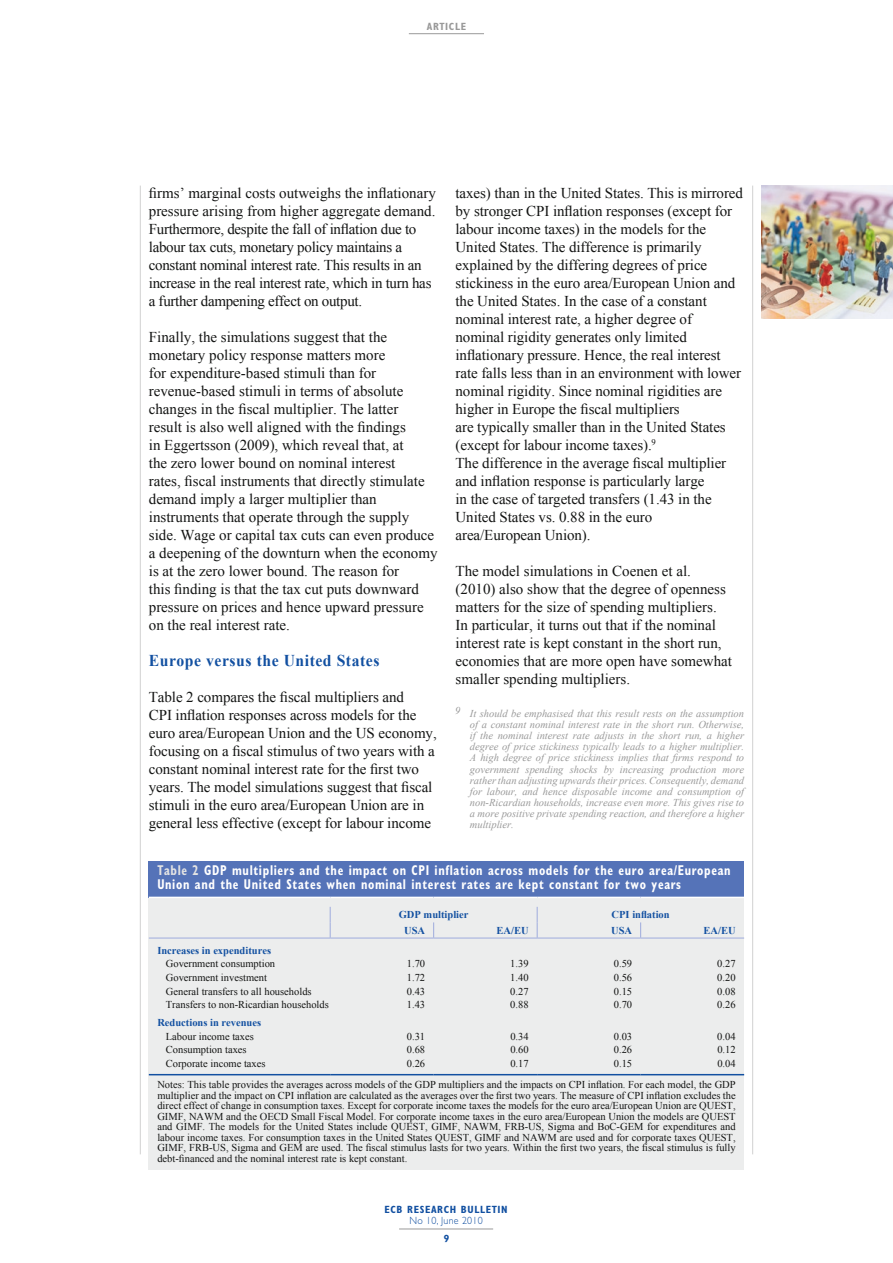
<style>
.page{position:relative;width:893px;height:1263px;background:#fff}
.page>*{position:absolute;margin:0;border:0;box-sizing:border-box;transform-origin:0 0}
.t1{font:700 16.5px "Times New Roman WGL";letter-spacing:.035em;color:#1250a1;scale:.95 1}
.t2{font:15px/18px "Times New Roman WGL";letter-spacing:-.005em;color:#131413}
.t3{font:700 condensed 14.25px/13.5px "Gill Sans Myriad";letter-spacing:.055em;color:#fff;scale:.85 1}
.t4{font:700 condensed 14.25px "Gill Sans Myriad";letter-spacing:.055em;color:#e3e3e3;scale:.85 1}
.t5{font:10.5px/10.5px "Times New Roman WGL";color:#131413;text-align:right}
.t6{font:italic 10.5px/11.1px "Times New Roman WGL";color:#999;text-align:justify}
.t7{font:700 10.5px "Times New Roman WGL";color:#1250a1}
.t8{font:700 condensed 10.5px "Gill Sans Myriad";letter-spacing:.06em;color:#1250a1}
.t9{font:300 10.5px "Gill Sans";letter-spacing:.03em;color:#1250a1;scale:.95 1}
.t10{font:700 condensed 10.5px "Gill Sans Myriad";color:#999}
.s1{color:#fff}
</style>
<div class="page">
<hr style="left:140px;top:186px;width:1px;height:968px;background:#d1d1d1">
<hr style="left:752px;top:186px;width:1px;height:968px;background:#d1d1d1">
<hr style="left:409px;top:33px;width:75px;height:1px;background:#999">
<hr style="left:399px;top:1229px;width:94px;height:1px;background:#999">
<img style="left:761px;top:186px;width:132px;height:133px">
<div style="left:149px;top:861px;width:595px;height:309px;background:#eceded"></div>
<div style="left:149px;top:861px;width:595px;height:36px;background:#5573b8"></div>
<hr style="left:149px;top:897px;width:181px;height:1px;background:#fff">
<hr style="left:330px;top:897px;width:104px;height:1px;background:#fff">
<hr style="left:434px;top:897px;width:103px;height:1px;background:#fff">
<hr style="left:537px;top:897px;width:104px;height:1px;background:#fff">
<hr style="left:641px;top:897px;width:103px;height:1px;background:#fff">
<svg style="left:433px;top:922px;width:1px;height:16px"></svg>
<svg style="left:640px;top:922px;width:1px;height:16px"></svg>
<svg style="left:330px;top:907px;width:1px;height:31px"></svg>
<svg style="left:537px;top:907px;width:1px;height:31px"></svg>
<hr style="left:149px;top:938px;width:181px;height:1px;background:#9eabdd">
<hr style="left:330px;top:938px;width:104px;height:1px;background:#9eabdd">
<hr style="left:434px;top:938px;width:103px;height:1px;background:#9eabdd">
<hr style="left:537px;top:938px;width:104px;height:1px;background:#9eabdd">
<hr style="left:641px;top:938px;width:103px;height:1px;background:#9eabdd">
<hr style="left:149px;top:1074px;width:181px;height:1px;background:#1250a1">
<hr style="left:330px;top:1074px;width:104px;height:1px;background:#1250a1">
<hr style="left:434px;top:1074px;width:103px;height:1px;background:#1250a1">
<hr style="left:537px;top:1074px;width:104px;height:1px;background:#1250a1">
<hr style="left:641px;top:1074px;width:103px;height:1px;background:#1250a1">
<p class="t10" style="left:427px;top:20px;width:7px">article</p>
<p class="t2" style="left:149px;top:184px;width:289px">firms’ marginal costs outweighs the inflationary pressure arising from higher aggregate demand.<br>Furthermore, despite the fall of inflation due to labour tax cuts, monetary policy maintains a constant nominal interest rate. This results in an increase in the real interest rate, which in turn has a further dampening effect on output.</p>
<p class="t2" style="left:149px;top:328px;width:290px">Finally, the simulations suggest that the monetary policy response matters more<br>for expenditure-based stimuli than for revenue-based stimuli in terms of absolute changes in the fiscal multiplier. The latter<br>result is also well aligned with the findings<br>in Eggertsson (2009), which reveal that, at<br>the zero lower bound on nominal interest<br>rates, fiscal instruments that directly stimulate demand imply a larger multiplier than instruments that operate through the supply side. Wage or capital tax cuts can even produce a deepening of the downturn when the economy is at the zero lower bound. The reason for<br>this finding is that the tax cut puts downward pressure on prices and hence upward pressure on the real interest rate.</p>
<p class="t1" style="left:149px;top:649px;width:244px">Europe versus the United States</p>
<p class="t2" style="left:149px;top:688px;width:289px">Table 2 compares the fiscal multipliers and<br>CPI inflation responses across models for the euro area/European Union and the US economy, focusing on a fiscal stimulus of two years with a constant nominal interest rate for the first two years. The model simulations suggest that fiscal stimuli in the euro area/European Union are in general less effective (except for labour income</p>
<p class="t2" style="left:455px;top:184px;width:289px">taxes) than in the United States. This is mirrored by stronger CPI inflation responses (except for labour income taxes) in the models for the United States. The difference is primarily explained by the differing degrees of price stickiness in the euro area/European Union and the United States. In the case of a constant nominal interest rate, a higher degree of nominal rigidity generates only limited inflationary pressure. Hence, the real interest rate falls less than in an environment with lower nominal rigidity. Since nominal rigidities are higher in Europe the fiscal multipliers<br>are typically smaller than in the United States (except for labour income taxes).<sup>9<br></sup>The difference in the average fiscal multiplier and inflation response is particularly large<br>in the case of targeted transfers (1.43 in the United States vs. 0.88 in the euro<br>area/European Union).</p>
<p class="t2" style="left:455px;top:562px;width:278px">The model simulations in Coenen et al. (2010) also show that the degree of openness matters for the size of spending multipliers.<br>In particular, it turns out that if the nominal interest rate is kept constant in the short run, economies that are more open have somewhat smaller spending multipliers.</p>
<p class="t6" style="left:470px;top:708px;width:276px">It should be emphasised that this result rests on the assumption</p>
<p class="t6" style="left:455px;top:704px;width:7px">9</p>
<p class="t6" style="left:470px;top:719px;width:276px">of a constant nominal interest rate in the short run. Otherwise, if the nominal interest rate adjusts in the short run, a higher degree of price stickiness typically leads to a higher multiplier.<br>A high degree of price stickiness implies that firms respond to government spending shocks by increasing production more rather than adjusting upwards their prices. Consequently, demand for labour, and hence disposable income and consumption of non-Ricardian households, increase even more. This gives rise to a more positive private spending reaction, and therefore a higher multiplier.</p>
<p class="t4" style="left:157px;top:862px;width:65px">Table 2 <span class="s1">GDP</span></p>
<p class="t3" style="left:157px;top:864px;width:676px;text-indent:75px">multipliers and the impact on CPI inflation across models for the euro area/European<br>Union and the United States when nominal interest rates are kept constant for two years</p>
<p class="t7" style="left:399px;top:907px;width:71px">GDP multiplier</p>
<p class="t7" style="left:612px;top:907px;width:60px">CPI inflation</p>
<p class="t7" style="left:404px;top:923px;width:23px">USA</p>
<p class="t7" style="left:497px;top:923px;width:34px">EA/EU</p>
<p class="t7" style="left:611px;top:923px;width:23px">USA</p>
<p class="t7" style="left:703px;top:923px;width:34px">EA/EU</p>
<p class="t7" style="left:157px;top:943px;width:115px">Increases in expenditures</p>
<p class="t5" style="left:166px;top:958px;width:111px">Government consumption</p>
<p class="t5" style="left:407px;top:958px;width:20px">1.70</p>
<p class="t5" style="left:510px;top:958px;width:20px">1.39</p>
<p class="t5" style="left:614px;top:958px;width:20px">0.59</p>
<p class="t5" style="left:717px;top:958px;width:20px">0.27</p>
<p class="t5" style="left:166px;top:972px;width:103px">Government investment</p>
<p class="t5" style="left:407px;top:972px;width:20px">1.72</p>
<p class="t5" style="left:510px;top:972px;width:20px">1.40</p>
<p class="t5" style="left:614px;top:972px;width:20px">0.56</p>
<p class="t5" style="left:717px;top:972px;width:20px">0.20</p>
<p class="t5" style="left:166px;top:986px;width:147px">General transfers to all households</p>
<p class="t5" style="left:407px;top:986px;width:20px">0.43</p>
<p class="t5" style="left:510px;top:986px;width:20px">0.27</p>
<p class="t5" style="left:614px;top:986px;width:20px">0.15</p>
<p class="t5" style="left:717px;top:986px;width:20px">0.08</p>
<p class="t5" style="left:166px;top:999px;width:165px">Transfers to non-Ricardian households</p>
<p class="t5" style="left:407px;top:999px;width:20px">1.43</p>
<p class="t5" style="left:510px;top:999px;width:20px">0.88</p>
<p class="t5" style="left:614px;top:999px;width:20px">0.70</p>
<p class="t5" style="left:717px;top:999px;width:20px">0.26</p>
<p class="t7" style="left:157px;top:1015px;width:105px">Reductions in revenues</p>
<p class="t5" style="left:166px;top:1031px;width:90px">Labour income taxes</p>
<p class="t5" style="left:407px;top:1031px;width:20px">0.31</p>
<p class="t5" style="left:510px;top:1031px;width:20px">0.34</p>
<p class="t5" style="left:614px;top:1031px;width:20px">0.03</p>
<p class="t5" style="left:717px;top:1031px;width:20px">0.04</p>
<p class="t5" style="left:166px;top:1044px;width:82px">Consumption taxes</p>
<p class="t5" style="left:407px;top:1044px;width:20px">0.68</p>
<p class="t5" style="left:510px;top:1044px;width:20px">0.60</p>
<p class="t5" style="left:614px;top:1044px;width:20px">0.26</p>
<p class="t5" style="left:717px;top:1044px;width:20px">0.12</p>
<p class="t5" style="left:166px;top:1058px;width:101px">Corporate income taxes</p>
<p class="t5" style="left:407px;top:1058px;width:20px">0.26</p>
<p class="t5" style="left:510px;top:1058px;width:20px">0.17</p>
<p class="t5" style="left:614px;top:1058px;width:20px">0.15</p>
<p class="t5" style="left:157px;top:1053px;width:580px;line-height:21.1px">0.04<br>Notes: This table provides the averages across models of the GDP multipliers and the impacts on CPI inflation. For each model, the GDP</p>
<p class="t5" style="left:157px;top:1090px;width:580px;text-align:justify">multiplier and the impact on CPI inflation are calculated as the averages over the first two years. The measure of CPI inflation excludes the direct effect of change in consumption taxes. Except for corporate income taxes the models for the euro area/European Union are QUEST, GIMF, NAWM and the OECD Small Fiscal Model. For corporate income taxes in the euro area/European Union the models are QUEST and GIMF. The models for the United States include QUEST, GIMF, NAWM, FRB-US, Sigma and BoC-GEM for expenditures and labour income taxes. For consumption taxes in the United States QUEST, GIMF and NAWM are used and for corporate taxes QUEST, GIMF, FRB-US, Sigma and GEM are used. The fiscal stimulus lasts for two years. Within the first two years, the fiscal stimulus is fully debt-financed and the nominal interest rate is kept constant.</p>
<p class="t8" style="left:385px;top:1203px;width:125px">ECB RESEARCH BULLETIN</p>
<p class="t9" style="left:409px;top:1214px;width:79px">No 10, June 2010</p>
<p class="t8" style="left:444px;top:1232px;width:7px">9</p>
</div>
